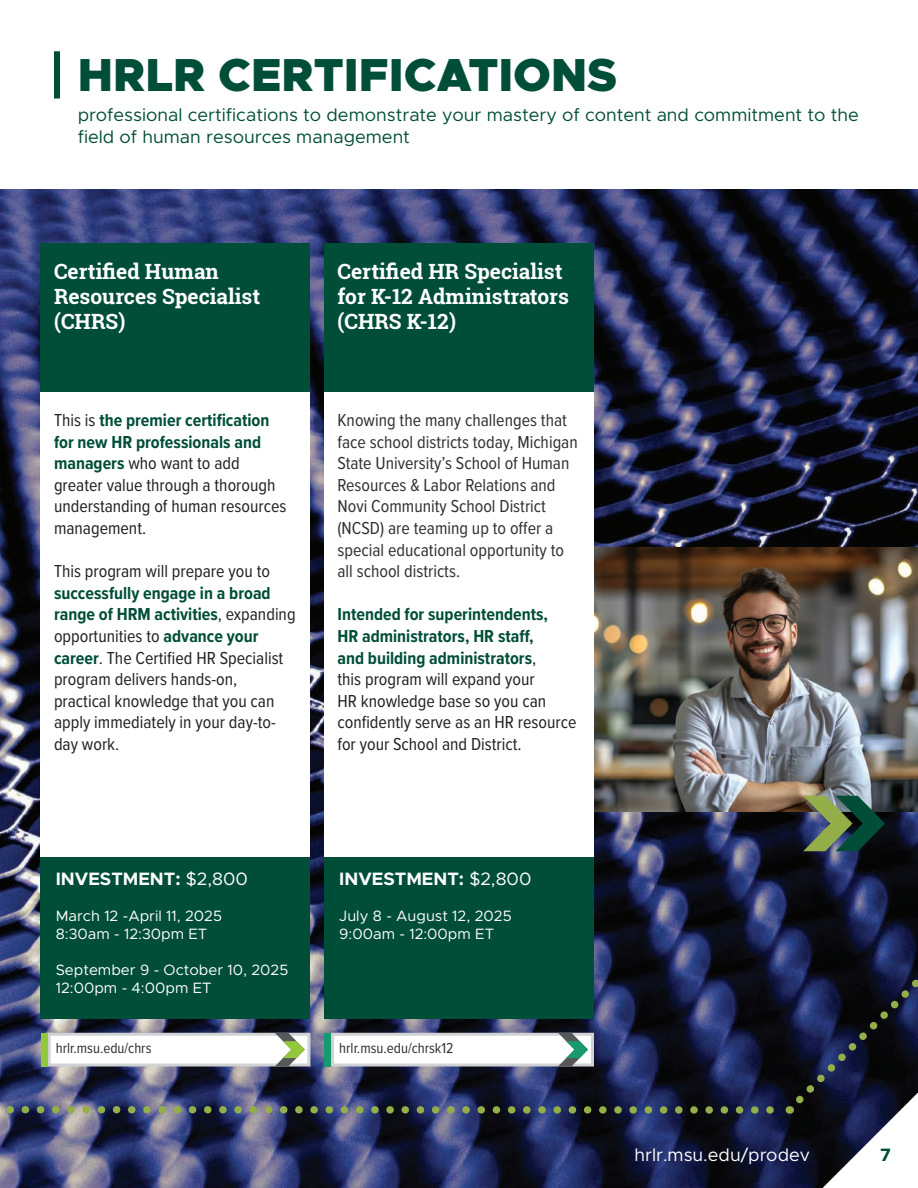
<style>
.page{position:relative;width:918px;height:1188px;background:#fff}
.page>*{position:absolute;margin:0;border:0;box-sizing:border-box;transform-origin:0 0}
.t1{font:900 46.5px "Metropolis";color:#004e38}
.t2{font:700 21px/25.2px "Roboto Slab";color:#fff}
.t3{font:18px/21.6px "Proxima Nova Cond";color:#231f20}
.t4{font:18px/21.6px "Proxima Nova Cond";color:#312f30}
.t5{font:18px/21.6px "Metropolis";color:#004e38}
.t6{font:700 18px "Metropolis";color:#fff}
.t7{font:18px "Metropolis";color:#fff}
.t8{font:700 18px "Metropolis";color:#004e38}
.t9{font:15px/18px "Metropolis";color:#fff}
.t10{font:15px "Proxima Nova Cond";color:#312f30}
.s1{font-weight:700;color:#004e38}
.s2{font-weight:400}
</style>
<div class="page">
<img style="left:0;top:189px;width:918px;height:999px">
<div style="left:54px;top:51px;width:6px;height:48px;background:#004e38"></div>
<img style="left:594px;top:548px;width:324px;height:264px">
<img style="left:0;top:1106px;width:782px;height:8px">
<div style="left:40px;top:338px;width:270px;height:659px;background:#fff"></div>
<div style="left:40px;top:243px;width:270px;height:149px;background:#004e38"></div>
<div style="left:40px;top:857px;width:270px;height:162px;background:#004e38"></div>
<div style="left:48px;top:1033px;width:262px;height:33px;background:#fff;border:3px solid #d1d2d4"></div>
<div style="left:41px;top:1033px;width:6px;height:33px;background:#94c83c"></div>
<svg style="left:275px;top:1033px;width:30px;height:33px"></svg>
<div style="left:324px;top:338px;width:270px;height:659px;background:#fff"></div>
<div style="left:324px;top:243px;width:270px;height:149px;background:#004e38"></div>
<div style="left:324px;top:857px;width:270px;height:162px;background:#004e38"></div>
<div style="left:331px;top:1033px;width:263px;height:33px;background:#fff;border:3px solid #d1d2d4"></div>
<div style="left:324px;top:1033px;width:7px;height:33px;background:#179a6e"></div>
<svg style="left:558px;top:1033px;width:30px;height:33px"></svg>
<svg style="left:789px;top:781px;width:129px;height:407px;background:#2f3546"></svg>
<h1 class="t1" style="left:78px;top:45px;width:541px">HRLR CERTIFICATIONS</h1>
<p class="t5" style="left:78px;top:104px;width:783px">professional certifications to demonstrate your mastery of content and commitment to the field of human resources management</p>
<p class="t2" style="left:54px;top:258px;width:208px">Certified Human<br>Resources Specialist (CHRS)</p>
<p class="t3" style="left:54px;top:408px;width:234px">This is <span class="s1">the premier certification for new HR professionals and managers</span> who want to add greater value through a thorough understanding of human resources management.</p>
<p class="t3" style="left:54px;top:560px;width:218px">This program will prepare you to</p>
<p class="t3" style="left:54px;top:581px;width:243px"><span class="s1">successfully engage in a broad range of HRM activities</span>, expanding opportunities to <span class="s1">advance your career</span>. The Certified HR Specialist program delivers hands-on, practical knowledge that you can apply immediately in your day-to&shy;day work.</p>
<p class="t2" style="left:338px;top:258px;width:233px">Certified HR Specialist for K-12 Administrators (CHRS K-12)</p>
<p class="t4" style="left:338px;top:408px;width:242px">Knowing the many challenges that face school districts today, Michigan<br>State University’s School of Human<br>Resources &amp; Labor Relations and<br>Novi Community School District (NCSD) are teaming up to offer a special educational opportunity to all school districts.</p>
<p class="t3" style="left:338px;top:603px;width:241px"><span class="s1">Intended for superintendents,<br>HR administrators, HR staff,<br>and building administrators</span>,<br>this program will expand your<br>HR knowledge base so you can confidently serve as an HR resource for your School and District.</p>
<p class="t6" style="left:56px;top:867px;width:194px">INVESTMENT: <span class="s2">$2,800</span></p>
<p class="t9" style="left:56px;top:907px;width:168px">March 12 -April 11, 2025<br>8:30am - 12:30pm ET</p>
<p class="t9" style="left:56px;top:961px;width:234px">September 9 - October 10, 2025<br>12:00pm - 4:00pm ET</p>
<p class="t10" style="left:56px;top:1037px;width:97px">hrlr.msu.edu/chrs</p>
<p class="t6" style="left:339px;top:867px;width:194px">INVESTMENT: <span class="s2">$2,800</span></p>
<p class="t9" style="left:339px;top:907px;width:174px">July 8 - August 12, 2025<br>9:00am - 12:00pm ET</p>
<p class="t10" style="left:339px;top:1037px;width:116px">hrlr.msu.edu/chrsk12</p>
<p class="t7" style="left:634px;top:1144px;width:177px">hrlr.msu.edu/prodev</p>
<p class="t8" style="left:880px;top:1143px;width:12px">7</p>
</div>
